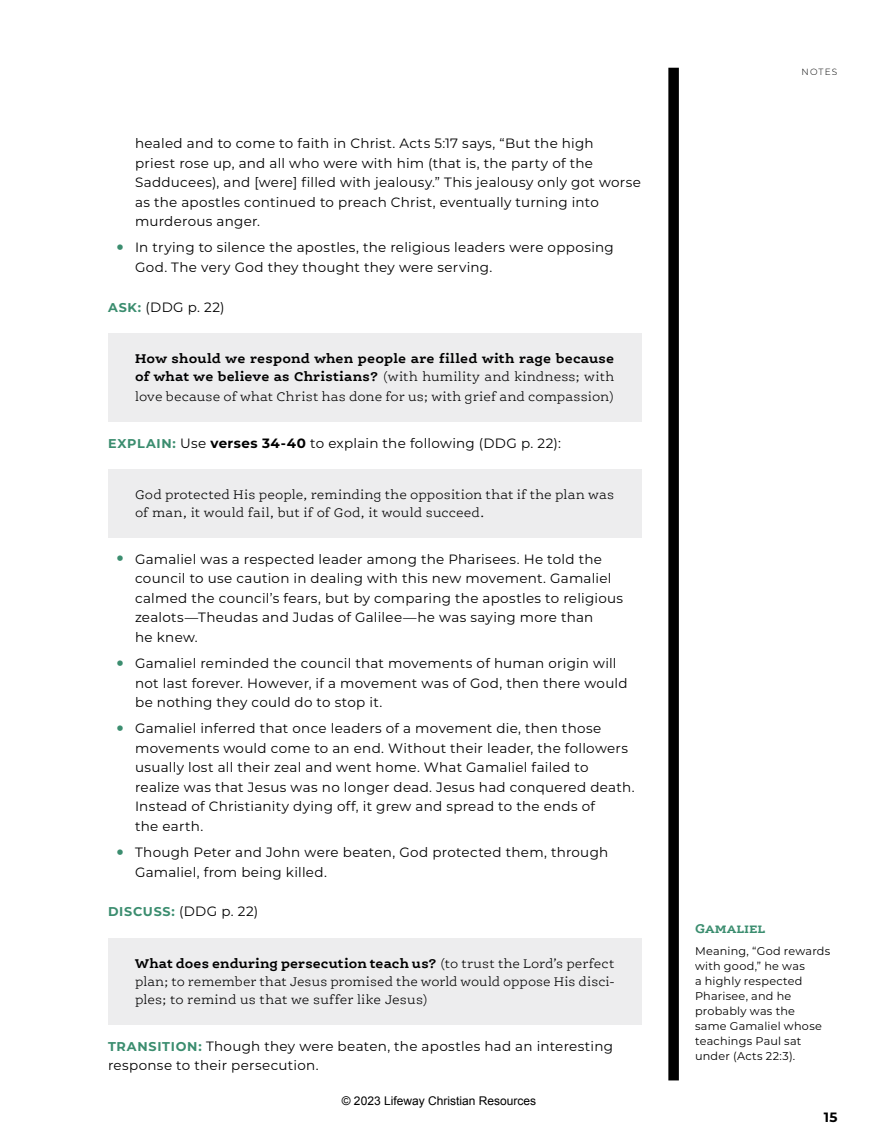
<style>
.page{position:relative;width:878px;height:1148px;background:#fff}
.page>*{position:absolute;margin:0;border:0;box-sizing:border-box;transform-origin:0 0}
.t1{font:13.5px/19.5px "Montserrat";letter-spacing:.02em;color:#000}
.t2{font:300 13.5px/18px "Ernestine Pro";letter-spacing:.005em;color:#000}
.t3{font:700 13.5px/18px "Ernestine Pro";letter-spacing:.01em;color:#000}
.t4{font:700 13.5px "Ernestine Pro";letter-spacing:-.005em;color:#3b8d6f}
.t5{font:700 13.5px "Montserrat";color:#000}
.t6{font:12px "Arial";color:#000}
.t7{font:11.25px/15px "Montserrat";letter-spacing:.02em;color:#000}
.t8{font:300 9px "Montserrat";letter-spacing:.125em;color:#000}
.s1{font-size:36px;color:#3b8d6f}
.s2{font-weight:700;font-size:12.75px;color:#3b8d6f}
.s3{font-weight:300}
.s4{font-weight:700}
</style>
<div class="page">
<div style="left:668px;top:68px;width:10px;height:1012px;background:#000"></div>
<div style="left:108px;top:333px;width:533px;height:88px;background:#ededee"></div>
<div style="left:108px;top:468px;width:533px;height:69px;background:#ededee"></div>
<div style="left:108px;top:937px;width:533px;height:87px;background:#ededee"></div>
<p class="t1" style="left:135px;top:133px;width:507px">healed and to come to faith in Christ. Acts 5:17 says, “But the high<br>priest rose up, and all who were with him (that is, the party of the Sadducees), and [were] filled with jealousy.” This jealousy only got worse as the apostles continued to preach Christ, eventually turning into murderous anger.</p>
<p class="t1" style="left:135px;top:237px;width:480px;text-indent:-20px"><span class="s1">•</span> In trying to silence the apostles, the religious leaders were opposing<br>God. The very God they thought they were serving.</p>
<p class="t1" style="left:108px;top:297px;width:118px"><span class="s2">ASK:</span> (DDG p. 22)</p>
<p class="t3" style="left:135px;top:349px;width:481px">How should we respond when people are filled with rage because of what we believe as Christians? <span class="s3">(with humility and kindness; with</span></p>
<p class="t2" style="left:135px;top:387px;width:481px">love because of what Christ has done for us; with grief and compassion)</p>
<p class="t1" style="left:108px;top:432px;width:454px"><span class="s2">EXPLAIN:</span> Use <span class="s4">verses 34-40</span> to explain the following (DDG p. 22):</p>
<p class="t2" style="left:135px;top:485px;width:481px">God protected His people, reminding the opposition that if the plan was of man, it would fail, but if of God, it would succeed.</p>
<p class="t1" style="left:135px;top:549px;width:489px;text-indent:-20px"><span class="s1">•</span> Gamaliel was a respected leader among the Pharisees. He told the council to use caution in dealing with this new movement. Gamaliel calmed the council’s fears, but by comparing the apostles to religious zealots—Theudas and Judas of Galilee—he was saying more than<br>he knew.</p>
<p class="t1" style="left:135px;top:653px;width:494px;text-indent:-20px"><span class="s1">•</span> Gamaliel reminded the council that movements of human origin will not last forever. However, if a movement was of God, then there would be nothing they could do to stop it.</p>
<p class="t1" style="left:135px;top:718px;width:501px;text-indent:-20px"><span class="s1">•</span> Gamaliel inferred that once leaders of a movement die, then those movements would come to an end. Without their leader, the followers usually lost all their zeal and went home. What Gamaliel failed to realize was that Jesus was no longer dead. Jesus had conquered death.<br>Instead of Christianity dying off, it grew and spread to the ends of<br>the earth.</p>
<p class="t1" style="left:135px;top:842px;width:474px;text-indent:-20px"><span class="s1">•</span> Though Peter and John were beaten, God protected them, through<br>Gamaliel, from being killed.</p>
<p class="t1" style="left:108px;top:901px;width:152px"><span class="s2">DISCUSS:</span> (DDG p. 22)</p>
<p class="t2" style="left:135px;top:954px;width:481px;text-align:justify"><span class="s4">What does enduring persecution teach us?</span> (to trust the Lord’s perfect plan; to remember that Jesus promised the world would oppose His disci&shy;ples; to remind us that we suffer like Jesus)</p>
<p class="t1" style="left:108px;top:1035px;width:506px"><span class="s2">TRANSITION:</span> Though they were beaten, the apostles had an interesting response to their persecution.</p>
<p class="t6" style="left:342px;top:1092px;width:196px">© 2023 Lifeway Christian Resources</p>
<p class="t8" style="left:801px;top:66px;width:37px">NOTES</p>
<p class="t4" style="left:695px;top:920px;width:72px">Gamaliel</p>
<p class="t7" style="left:695px;top:943px;width:137px">Meaning, “God rewards with good,” he was<br>a highly respected<br>Pharisee, and he probably was the<br>same Gamaliel whose teachings Paul sat under (Acts 22:3).</p>
<p class="t5" style="left:823px;top:1107px;width:15px">15</p>
</div>
